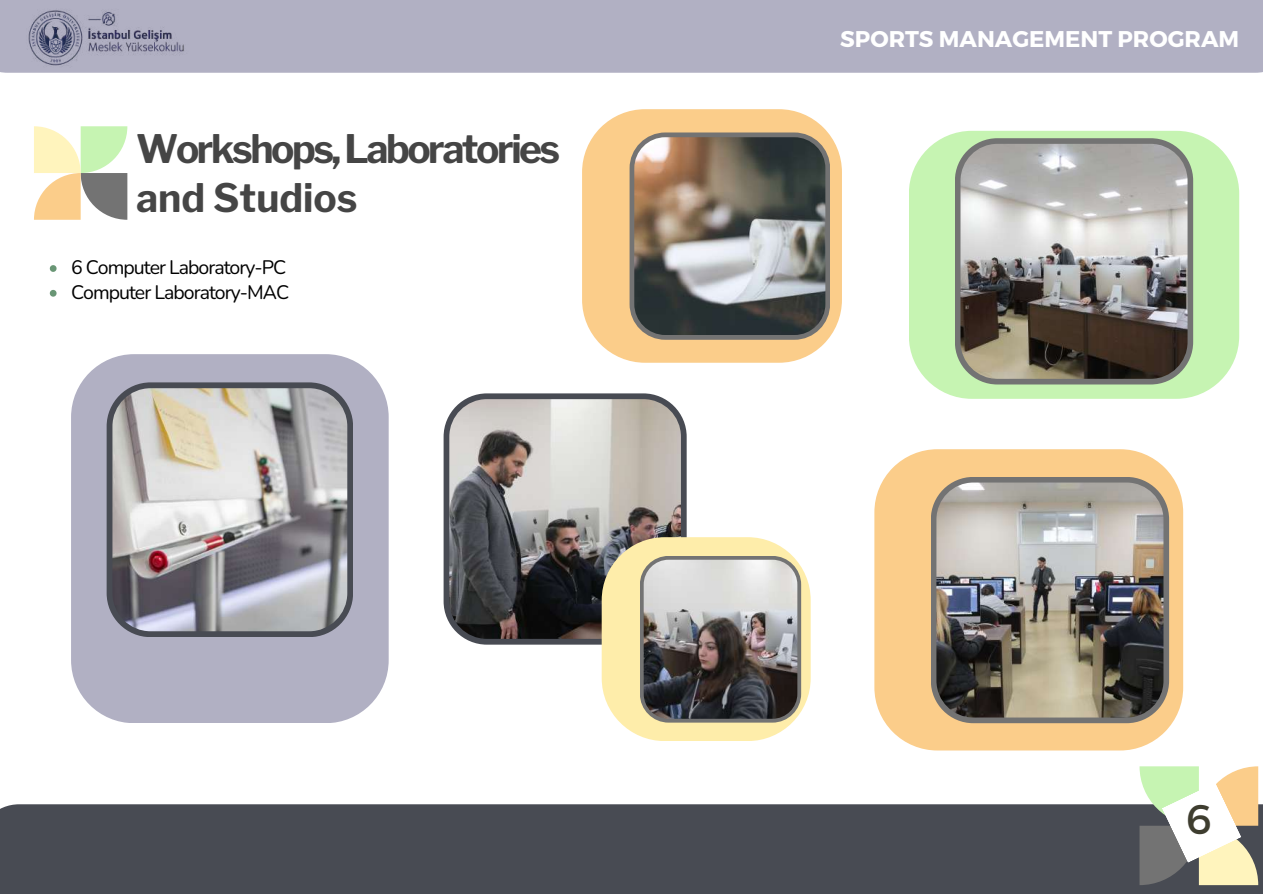
<style>
.page{position:relative;width:1263px;height:894px;background:#fff}
.page>*{position:absolute;margin:0;border:0;box-sizing:border-box;transform-origin:0 0}
.t1{font:41.25px "Montserrat";color:#3e3d2f}
.t2{font:700 39px/49.5px "Libre Franklin";letter-spacing:-.065em;color:#454545}
.t3{font:700 22.8px "Montserrat";color:#fff}
.t4{font:19.5px/24.8px "Nunito";letter-spacing:-.05em;color:#000}
</style>
<div class="page">
<div style="left:0;top:0;width:1263px;height:73px;background:#b1b0c3"></div>
<div style="left:0;top:804px;width:1263px;height:89px;background:#484b53"></div>
<svg style="left:1139px;top:766px;width:119px;height:118px"></svg>
<img style="left:20px;top:10px;width:171px;height:63px">
<svg style="left:34px;top:126px;width:93px;height:94px"></svg>
<div style="left:909px;top:131px;width:330px;height:267px;background:#c6f4b2;border-radius:63px"></div>
<svg style="left:874px;top:449px;width:309px;height:301px;background:#fbd296"></svg>
<img style="left:931px;top:477px;width:238px;height:246px">
<svg style="left:955px;top:138px;width:238px;height:246px;background:#918f89"></svg>
<svg style="left:444px;top:393px;width:243px;height:251px;background:#888584"></svg>
<div style="left:602px;top:537px;width:209px;height:203px;background:#feedaa;border-radius:63px"></div>
<img style="left:640px;top:555px;width:161px;height:167px">
<svg style="left:50px;top:265px;width:7px;height:7px"></svg>
<svg style="left:50px;top:290px;width:7px;height:6px"></svg>
<div style="left:71px;top:354px;width:318px;height:368px;background:#b1b0c3;border-radius:63px"></div>
<svg style="left:107px;top:382px;width:246px;height:255px;background:#a8a6a7"></svg>
<svg style="left:582px;top:109px;width:260px;height:253px;background:#fad399"></svg>
<svg style="left:630px;top:132px;width:200px;height:207px;background:#7e7870"></svg>
<h2 class="t2" style="left:136px;top:124px;width:426px">Workshops,Laboratories and Studios</h2>
<p class="t4" style="left:71px;top:255px;width:220px">6 Computer Laboratory-PC<br>Computer Laboratory-MAC</p>
<p class="t3" style="left:840px;top:24px;width:400px">SPORTS MANAGEMENT PROGRAM</p>
<h1 class="t1" style="left:1186px;top:792px;width:27px">6</h1>
</div>
